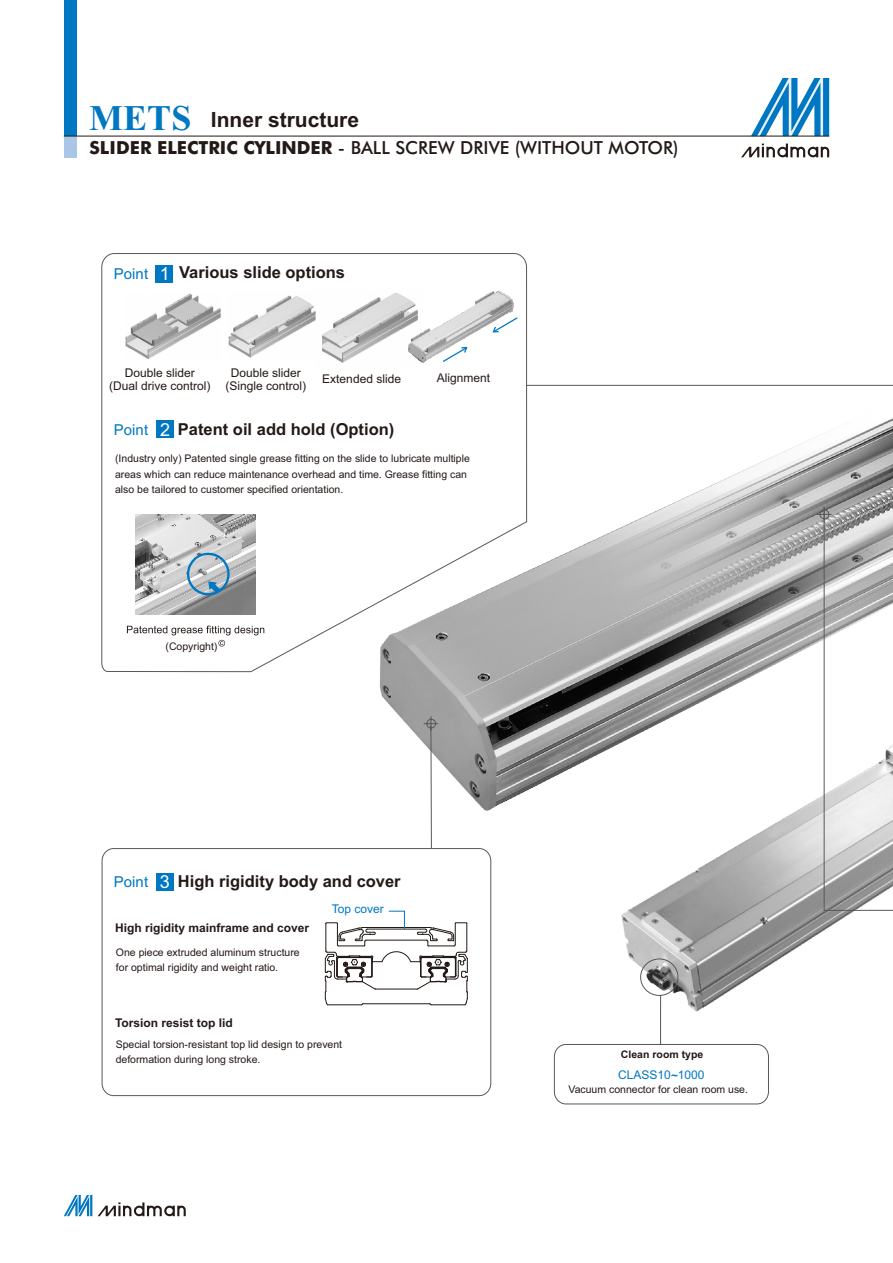
<style>
.page{position:relative;width:893px;height:1263px;background:#fff}
.page>*{position:absolute;margin:0;border:0;box-sizing:border-box;transform-origin:0 0}
.t1{font:700 36px "Times New Roman";color:#0077c2}
.t2{font:700 21px "Arial";color:#231916}
.t3{font:500 18px "Futura BT";color:#231916}
.t4{font:700 16.5px "Arial";color:#231916}
.t5{font:15px "Arial";color:#0077c2}
.t6{font:12px/12.8px "Arial";color:#231916;text-align:center}
.t7{font:700 12px "Arial";color:#231916}
.t8{font:12px "Arial";color:#0077c2}
.t9{font:10.5px/15.3px "Arial";color:#231916}
.t10{font:700 10.5px "Arial";color:#231916}
.s1{font-weight:700}
.s2{font-size:18px;color:#fff}
.s3{font-family:"DF Hei Bd HKP BF"}
</style>
<div class="page">
<svg style="left:751px;top:78px;width:78px;height:58px"></svg>
<div style="left:64px;top:0;width:13px;height:136px;background:#0077c2"></div>
<div style="left:64px;top:136px;width:13px;height:21px;background:#aac6e7"></div>
<hr style="left:64px;top:136px;width:765px;height:1px;background:#231916">
<svg style="left:741px;top:144px;width:88px;height:13px"></svg>
<svg style="left:64px;top:1195px;width:28px;height:21px"></svg>
<svg style="left:98px;top:1202px;width:88px;height:14px"></svg>
<img style="left:380px;top:316px;width:513px;height:495px">
<img style="left:621px;top:629px;width:233px;height:382px">
<div style="left:102px;top:848px;width:389px;height:248px;border:1px solid #595857;border-radius:12px"></div>
<svg style="left:101px;top:253px;width:426px;height:419px"></svg>
<hr style="left:527px;top:385px;width:366px;height:1px;background:#595857">
<svg style="left:816px;top:506px;width:77px;height:405px"></svg>
<svg style="left:423px;top:715px;width:16px;height:134px"></svg>
<svg style="left:640px;top:958px;width:39px;height:86px"></svg>
<svg style="left:324px;top:910px;width:144px;height:96px"></svg>
<div style="left:187px;top:553px;width:43px;height:42px;border:2px solid #0077c2;border-radius:50%"></div>
<svg style="left:208px;top:581px;width:12px;height:12px"></svg>
<svg style="left:191px;top:267px;width:13px;height:13px"></svg>
<div style="left:156px;top:421px;width:18px;height:17px;background:#0077c2"></div>
<div style="left:155px;top:265px;width:18px;height:17px;background:#0077c2"></div>
<div style="left:156px;top:873px;width:17px;height:18px;background:#0077c2"></div>
<svg style="left:127px;top:626px;width:137px;height:20px"></svg>
<div style="left:554px;top:1044px;width:215px;height:60px;border:1px solid #595857;border-radius:12px"></div>
<h1 class="t1" style="left:89px;top:105px;width:104px">METS</h1>
<h3 class="t3" style="left:90px;top:141px;width:591px"><span class="s1">SLIDER ELECTRIC CYLINDER</span> - BALL SCREW DRIVE (WITHOUT MOTOR)</h3>
<h2 class="t2" style="left:211px;top:112px;width:150px">Inner structure</h2>
<h3 class="t5" style="left:114px;top:268px;width:57px">Point <span class="s2">1</span></h3>
<h3 class="t4" style="left:179px;top:266px;width:167px">Various slide options</h3>
<p class="t6" style="left:109px;top:367px;width:103px">Double slider (Dual drive control)</p>
<p class="t6" style="left:225px;top:368px;width:82px">Double slider (Single control)</p>
<p class="t6" style="left:322px;top:374px;width:80px">Extended slide</p>
<p class="t6" style="left:437px;top:373px;width:55px">Alignment</p>
<h3 class="t4" style="left:178px;top:423px;width:218px">Patent oil add hold (Option)</h3>
<h3 class="t5" style="left:114px;top:424px;width:58px">Point <span class="s2">2</span></h3>
<p class="t9" style="left:115px;top:452px;width:356px">(Industry only) Patented single grease fitting on the slide to lubricate multiple areas which can reduce maintenance overhead and time. Grease fitting can also be tailored to customer specified orientation.</p>
<p class="t9" style="left:165px;top:639px;width:53px">(Copyright)</p>
<h3 class="t4" style="left:178px;top:875px;width:224px">High rigidity body and cover</h3>
<p class="t8" style="left:332px;top:904px;width:54px">Top cover</p>
<p class="t7" style="left:115px;top:923px;width:196px">High rigidity mainframe and cover</p>
<p class="t9" style="left:116px;top:945px;width:185px">One piece extruded aluminum structure for optimal rigidity and weight ratio.</p>
<h3 class="t5" style="left:114px;top:876px;width:57px">Point <span class="s2">3</span></h3>
<p class="t7" style="left:115px;top:1018px;width:119px">Torsion resist top lid</p>
<p class="t9" style="left:116px;top:1037px;width:228px">Special torsion-resistant top lid design to prevent deformation during long stroke.</p>
<p class="t10" style="left:621px;top:1051px;width:84px">Clean room type</p>
<p class="t8" style="left:618px;top:1070px;width:88px">CLASS10<span class="s3">~</span>1000</p>
<p class="t9" style="left:568px;top:1083px;width:181px">Vacuum connector for clean room use.</p>
</div>
